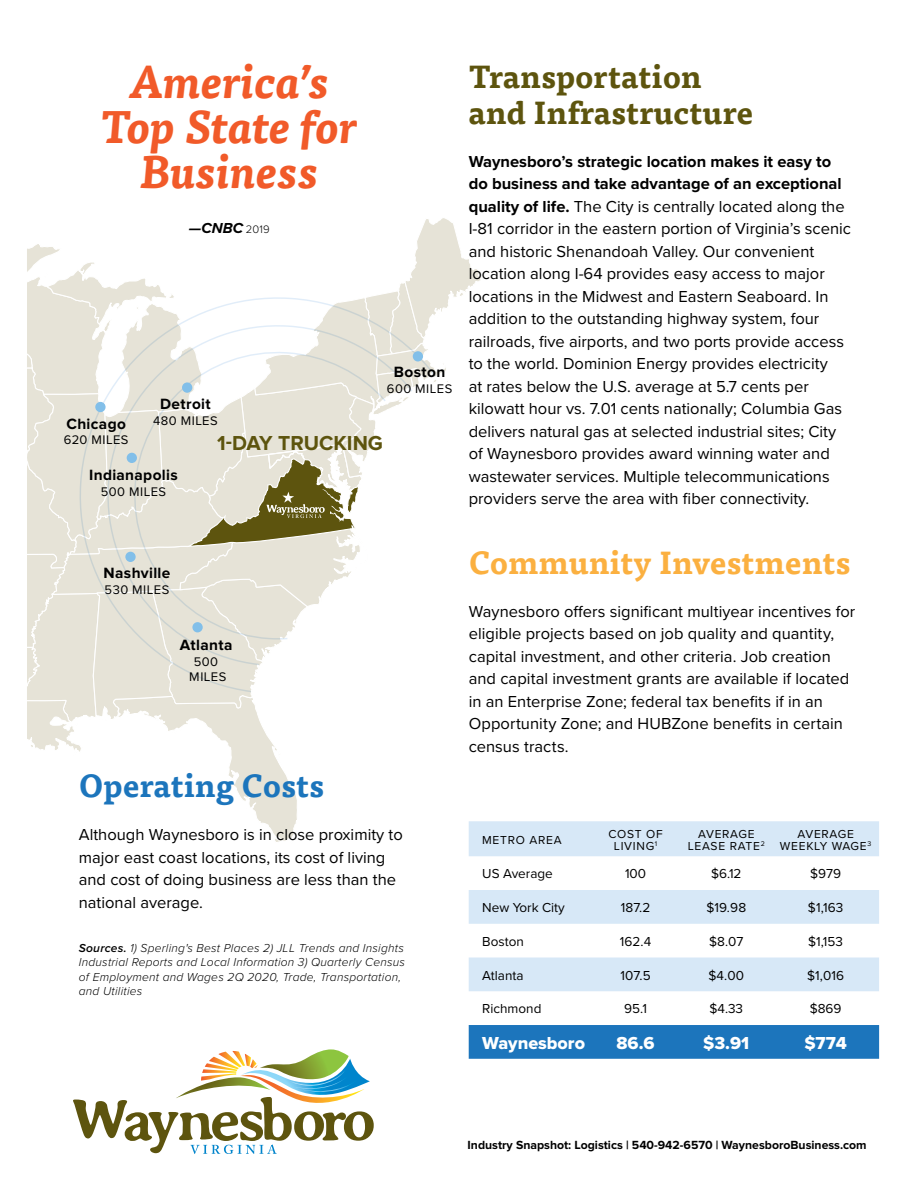
<style>
.page{position:relative;width:918px;height:1188px;background:#fff}
.page>*{position:absolute;margin:0;border:0;box-sizing:border-box;transform-origin:0 0}
.t1{font:italic 700 45px/45px "Tisa Pro";letter-spacing:.01em;color:#f15a29;text-align:center}
.t2{font:700 31.5px/36px "Tisa Pro";letter-spacing:.01em;color:#5d540e}
.t3{font:700 31.5px "Tisa Pro";letter-spacing:.01em;color:#fbb040}
.t4{font:700 31.5px "Tisa Pro";letter-spacing:.01em;color:#1c75bc}
.t5{font:700 21px "Proxima Nova";color:#5d540e}
.t6{font:18px "Proxima Nova Extrabld";color:#fff}
.t7{font:16.5px/22.5px "Proxima Nova";color:#000}
.t8{font:700 15.45px "Proxima Nova";letter-spacing:.02em;color:#000}
.t9{font:italic 700 15px "Proxima Nova";color:#000}
.t10{font:13.5px "Proxima Nova";color:#000}
.t11{font:12.9px/15.5px "Proxima Nova";letter-spacing:.035em;color:#000;text-align:center}
.t12{font:700 12.15px "Proxima Nova";color:#000}
.t13{font:italic 300 12px/14.4px "Proxima Nova";letter-spacing:.02em;color:#000}
.t14{font:12px/12px "Proxima Nova";letter-spacing:.06em;color:#000;text-align:center}
.s1{font-weight:300;font-style:normal;font-size:11.25px}
.s2{font-weight:600}
.s3{font-weight:700}
</style>
<div class="page">
<svg style="left:469px;top:821px;width:410px;height:170px;fill:#d7e8f7"></svg>
<div style="left:469px;top:1025px;width:410px;height:34px;background:#1c75bc"></div>
<svg style="left:73px;top:1049px;width:301px;height:105px"></svg>
<svg style="left:27px;top:218px;width:462px;height:646px"></svg>
<h1 class="t1" style="left:101px;top:57px;width:258px">America’s<br>Top State for<br>Business</h1>
<p class="t9" style="left:189px;top:217px;width:83px">—CNBC <span class="s1">2019</span></p>
<p class="t8" style="left:394px;top:363px;width:53px">Boston</p>
<p class="t11" style="left:387px;top:380px;width:67px">600 MILES</p>
<p class="t8" style="left:160px;top:395px;width:52px">Detroit</p>
<p class="t11" style="left:153px;top:412px;width:66px">480 MILES</p>
<p class="t8" style="left:66px;top:415px;width:61px">Chicago</p>
<p class="t11" style="left:64px;top:432px;width:66px">620 MILES</p>
<p class="t8" style="left:89px;top:466px;width:90px">Indianapolis</p>
<p class="t11" style="left:101px;top:483px;width:67px">500 MILES</p>
<p class="t5" style="left:217px;top:431px;width:167px">1-DAY TRUCKING</p>
<p class="t8" style="left:104px;top:564px;width:68px">Nashville</p>
<p class="t11" style="left:105px;top:581px;width:66px">530 MILES</p>
<p class="t8" style="left:180px;top:636px;width:54px">Atlanta</p>
<p class="t11" style="left:189px;top:653px;width:39px">500<br>MILES</p>
<h2 class="t4" style="left:79px;top:761px;width:247px">Operating Costs</h2>
<p class="t7" style="left:79px;top:823px;width:326px">Although Waynesboro is in close proximity to major east coast locations, its cost of living and cost of doing business are less than the national average.</p>
<p class="t13" style="left:79px;top:940px;width:328px"><span class="s2">Sources.</span> 1) Sperling's Best Places 2) JLL Trends and Insights Industrial Reports and Local Information 3) Quarterly Census of Employment and Wages 2Q 2020, Trade, Transportation, and Utilities</p>
<h2 class="t2" style="left:469px;top:57px;width:286px">Transportation and Infrastructure</h2>
<p class="t7" style="left:469px;top:149px;width:384px"><span class="s3">Waynesboro’s strategic location makes it easy to do business and take advantage of an exceptional quality of life.</span> The City is centrally located along the I-81 corridor in the eastern portion of Virginia’s scenic and historic Shenandoah Valley. Our convenient location along I-64 provides easy access to major locations in the Midwest and Eastern Seaboard. In addition to the outstanding highway system, four railroads, five airports, and two ports provide access to the world. Dominion Energy provides electricity<br>at rates below the U.S. average at 5.7 cents per kilowatt hour vs. 7.01 cents nationally; Columbia Gas delivers natural gas at selected industrial sites; City of Waynesboro provides award winning water and wastewater services. Multiple telecommunications providers serve the area with fiber connectivity.</p>
<h2 class="t3" style="left:469px;top:537px;width:383px">Community Investments</h2>
<p class="t7" style="left:469px;top:599px;width:388px">Waynesboro offers significant multiyear incentives for eligible projects based on job quality and quantity, capital investment, and other criteria. Job creation and capital investment grants are available if located in an Enterprise Zone; federal tax benefits if in an Opportunity Zone; and HUBZone benefits in certain census tracts.</p>
<p class="t14" style="left:482px;top:833px;width:81px">METRO AREA</p>
<p class="t14" style="left:608px;top:827px;width:56px">COST OF<br>LIVING<sup>1</sup></p>
<p class="t14" style="left:688px;top:827px;width:78px">AVERAGE<br>LEASE RATE<sup>2</sup></p>
<p class="t14" style="left:780px;top:827px;width:93px">AVERAGE<br>WEEKLY WAGE<sup>3</sup></p>
<p class="t10" style="left:482px;top:864px;width:72px">US Average</p>
<p class="t10" style="left:625px;top:864px;width:23px">100</p>
<p class="t10" style="left:711px;top:864px;width:32px">$6.12</p>
<p class="t10" style="left:810px;top:864px;width:32px">$979</p>
<p class="t10" style="left:482px;top:898px;width:84px">New York City</p>
<p class="t10" style="left:621px;top:898px;width:31px">187.2</p>
<p class="t10" style="left:706px;top:898px;width:41px">$19.98</p>
<p class="t10" style="left:808px;top:898px;width:37px">$1,163</p>
<p class="t10" style="left:482px;top:931px;width:43px">Boston</p>
<p class="t10" style="left:620px;top:931px;width:33px">162.4</p>
<p class="t10" style="left:709px;top:931px;width:36px">$8.07</p>
<p class="t10" style="left:808px;top:931px;width:36px">$1,153</p>
<p class="t10" style="left:482px;top:965px;width:43px">Atlanta</p>
<p class="t10" style="left:621px;top:965px;width:32px">107.5</p>
<p class="t10" style="left:708px;top:965px;width:37px">$4.00</p>
<p class="t10" style="left:807px;top:965px;width:39px">$1,016</p>
<p class="t10" style="left:482px;top:999px;width:61px">Richmond</p>
<p class="t10" style="left:624px;top:999px;width:24px">95.1</p>
<p class="t10" style="left:709px;top:999px;width:35px">$4.33</p>
<p class="t10" style="left:810px;top:999px;width:33px">$869</p>
<p class="t6" style="left:482px;top:1030px;width:104px">Waynesboro</p>
<p class="t6" style="left:616px;top:1030px;width:40px">86.6</p>
<p class="t6" style="left:703px;top:1030px;width:48px">$3.91</p>
<p class="t6" style="left:804px;top:1030px;width:44px">$774</p>
<p class="t12" style="left:468px;top:1138px;width:401px">Industry Snapshot: Logistics | 540-942-6570 | WaynesboroBusiness.com</p>
</div>
